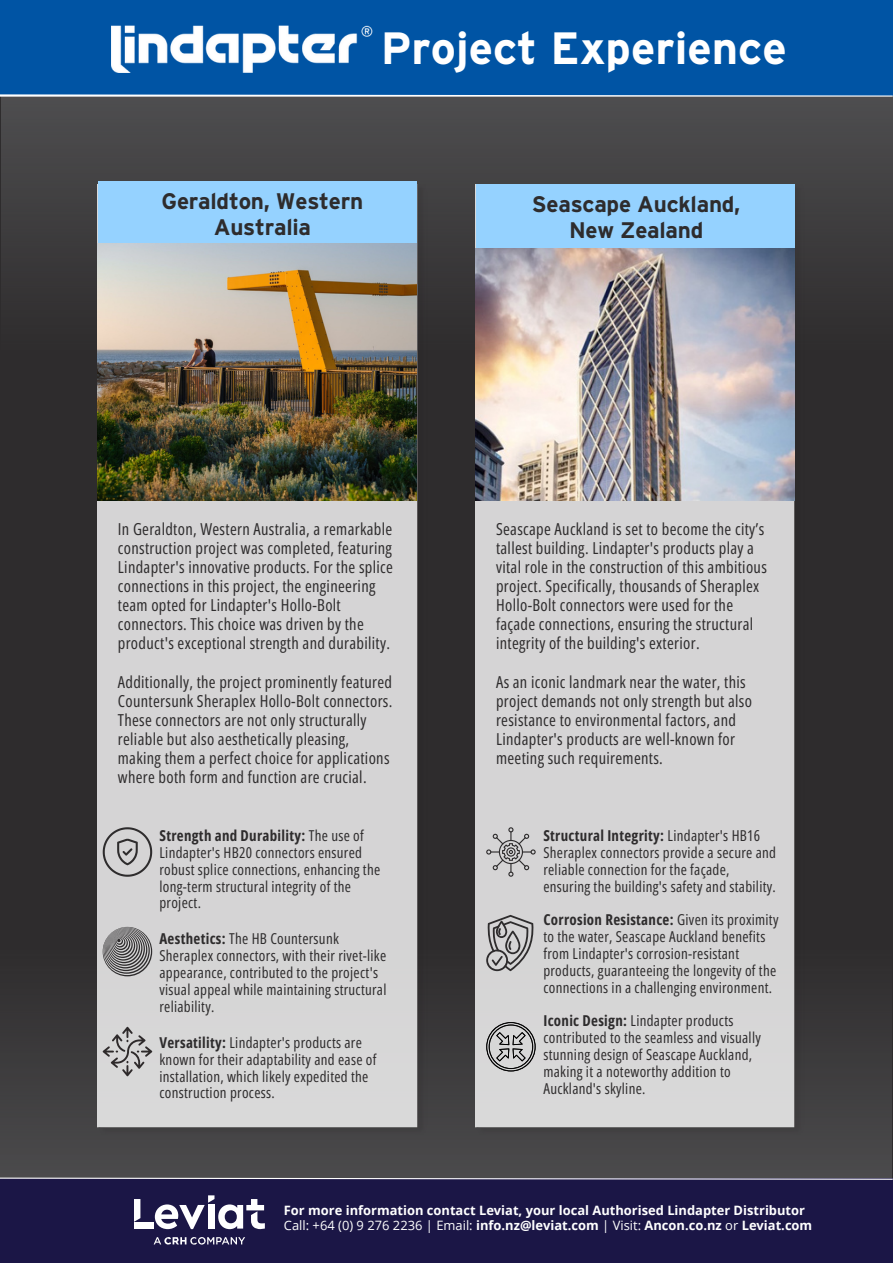
<style>
.page{position:relative;width:893px;height:1264px;background:#fff}
.page>*{position:absolute;margin:0;border:0;box-sizing:border-box;transform-origin:0 0}
.t1{font:700 45.15px "Interstate";color:#fff}
.t2{font:700 22.5px/25.8px "Interstate";letter-spacing:-.01em;color:#2e2c2d;text-align:center}
.t3{font:16.5px/19px "Open Sans Condensed";letter-spacing:.02em;color:#2e2c2d}
.t4{font:15px/16.8px "Open Sans Condensed";letter-spacing:.02em;color:#2e2c2d}
.t5{font:700 12.9px/15px "Open Sans";color:#fff}
.s1{font-weight:700}
.s2{font-weight:400}
</style>
<div class="page">
<div style="left:0;top:0;width:892px;height:1262px;background:#2e2c2d"></div>
<img style="left:0;top:1023px;width:891px;height:154px">
<img style="left:1px;top:97px;width:891px;height:179px">
<div style="left:475px;top:184px;width:329px;height:950px;background:#d5d4d5"></div>
<div style="left:97px;top:184px;width:330px;height:950px;background:#d5d4d5"></div>
<div style="left:98px;top:181px;width:319px;height:64px;background:#95d2ff"></div>
<div style="left:476px;top:184px;width:318px;height:64px;background:#95d2ff"></div>
<div style="left:0;top:1178px;width:892px;height:84px;background:#1b1646"></div>
<svg style="left:0;top:1177px;width:892px;height:2px;background:#908f95"></svg>
<svg style="left:154px;top:1237px;width:91px;height:7px"></svg>
<div style="left:134px;top:1222px;width:20px;height:6px;background:#fff"></div>
<svg style="left:134px;top:1199px;width:6px;height:22px"></svg>
<svg style="left:155px;top:1195px;width:110px;height:34px"></svg>
<img style="left:97px;top:244px;width:320px;height:256px">
<img style="left:475px;top:248px;width:319px;height:252px">
<svg style="left:103px;top:827px;width:49px;height:49px;background:#b4b2b3"></svg>
<svg style="left:103px;top:926px;width:49px;height:50px;background:#919091"></svg>
<svg style="left:103px;top:1026px;width:49px;height:50px;background:#b8b7b7"></svg>
<svg style="left:486px;top:827px;width:49px;height:49px;background:#bab9ba"></svg>
<svg style="left:486px;top:914px;width:47px;height:57px"></svg>
<svg style="left:486px;top:1022px;width:49px;height:49px;background:#a4a4a4"></svg>
<div style="left:0;top:0;width:892px;height:95px;background:#0054a4"></div>
<svg style="left:0;top:94px;width:892px;height:3px"></svg>
<img style="left:111px;top:25px;width:261px;height:47px">
<p class="t1" style="left:381px;top:23px;width:407px">Project Experience</p>
<p class="t2" style="left:161px;top:188px;width:203px">Geraldton, Western<br>Australia</p>
<p class="t2" style="left:532px;top:191px;width:210px">Seascape Auckland,<br>New Zealand</p>
<p class="t3" style="left:118px;top:519px;width:276px">In Geraldton, Western Australia, a remarkable construction project was completed, featuring Lindapter's innovative products. For the splice connections in this project, the engineering team opted for Lindapter's Hollo-Bolt connectors. This choice was driven by the product's exceptional strength and durability.</p>
<p class="t3" style="left:118px;top:671px;width:276px">Additionally, the project prominently featured Countersunk Sheraplex Hollo-Bolt connectors.<br>These connectors are not only structurally reliable but also aesthetically pleasing, making them a perfect choice for applications where both form and function are crucial.</p>
<p class="t4" style="left:159px;top:826px;width:222px"><span class="s1">Strength and Durability:</span> The use of<br>Lindapter's HB20 connectors ensured robust splice connections, enhancing the long-term structural integrity of the project.</p>
<p class="t4" style="left:159px;top:930px;width:228px"><span class="s1">Aesthetics:</span> The HB Countersunk Sheraplex connectors, with their rivet-like appearance, contributed to the project's visual appeal while maintaining structural reliability.</p>
<p class="t4" style="left:159px;top:1033px;width:218px"><span class="s1">Versatility:</span> Lindapter's products are known for their adaptability and ease of installation, which likely expedited the construction process.</p>
<p class="t3" style="left:496px;top:519px;width:272px">Seascape Auckland is set to become the city’s tallest building. Lindapter's products play a vital role in the construction of this ambitious project. Specifically, thousands of Sheraplex Hollo-Bolt connectors were used for the façade connections, ensuring the structural integrity of the building's exterior.</p>
<p class="t3" style="left:496px;top:671px;width:257px">As an iconic landmark near the water, this project demands not only strength but also resistance to environmental factors, and Lindapter's products are well-known for meeting such requirements.</p>
<p class="t4" style="left:543px;top:826px;width:234px"><span class="s1">Structural Integrity:</span> Lindapter's HB16<br>Sheraplex connectors provide a secure and reliable connection for the façade, ensuring the building's safety and stability.</p>
<p class="t4" style="left:543px;top:911px;width:236px"><span class="s1">Corrosion Resistance:</span> Given its proximity to the water, Seascape Auckland benefits from Lindapter's corrosion-resistant products, guaranteeing the longevity of the connections in a challenging environment.</p>
<p class="t4" style="left:543px;top:1012px;width:219px"><span class="s1">Iconic Design:</span> Lindapter products contributed to the seamless and visually stunning design of Seascape Auckland, making it a noteworthy addition to Auckland's skyline.</p>
<p class="t5" style="left:284px;top:1202px;width:530px">For more information contact Leviat, your local Authorised Lindapter Distributor<br><span class="s2">Call:</span> <span class="s2">+64 (0) 9 276 2236</span> <span class="s2">| Email:</span> info.nz@leviat.com <span class="s2">| Visit:</span> Ancon.co.nz <span class="s2">or</span> Leviat.com</p>
</div>
